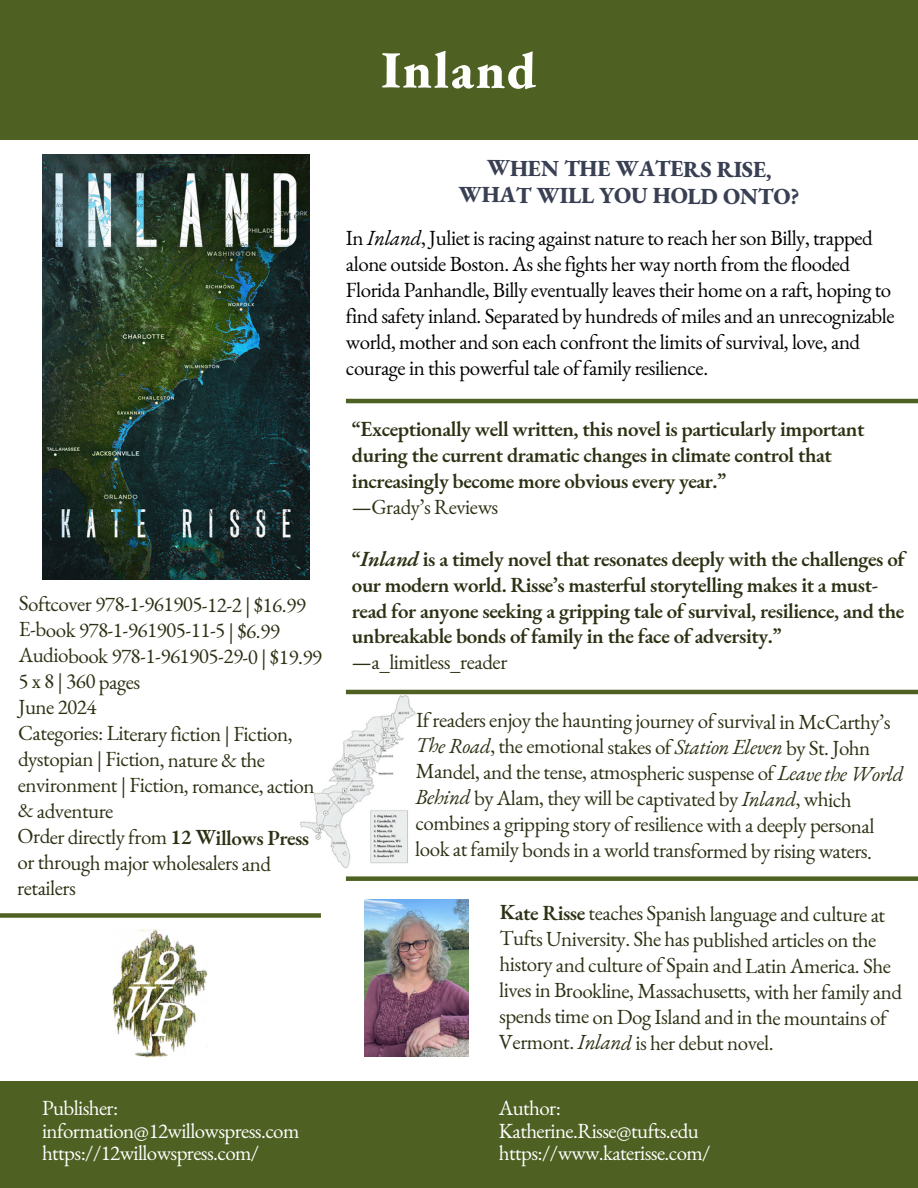
<style>
.page{position:relative;width:918px;height:1188px;background:#fff}
.page>*{position:absolute;margin:0;border:0;box-sizing:border-box;transform-origin:0 0}
.t1{font:800 52.2px "EB Garamond";letter-spacing:.025em;color:#fefefd}
.t2{font:800 22.5px/26.8px "EB Garamond";letter-spacing:-.01em;color:#3a4054;text-align:center}
.t3{font:21px/25.8px "EB Garamond";letter-spacing:-.03em;color:#2d3114}
.t4{font:600 21px/25.8px "EB Garamond";letter-spacing:-.02em;color:#2d3114}
.t5{font:21px/25.8px "EB Garamond";letter-spacing:-.02em;color:#000}
.t6{font:21px "EB Garamond";letter-spacing:-.03em;color:#fefefd}
.t7{font:21px "EB Garamond";letter-spacing:-.03em;color:#fff}
.s1{font-weight:600}
.s2{font-style:italic}
</style>
<div class="page">
<div style="left:0;top:1081px;width:918px;height:107px;background:#4e6022"></div>
<img style="left:301px;top:692px;width:115px;height:177px">
<hr style="left:346px;top:690px;width:572px;height:4px;background:#4e6022">
<div style="left:0;top:913px;width:321px;height:5px;background:#4e6022"></div>
<div style="left:0;top:0;width:918px;height:140px;background:#4e6022"></div>
<hr style="left:346px;top:399px;width:572px;height:4px;background:#4e6022">
<img style="left:112px;top:929px;width:96px;height:129px">
<img style="left:43px;top:154px;width:267px;height:426px">
<img style="left:364px;top:900px;width:105px;height:156px">
<div style="left:346px;top:876px;width:572px;height:5px;background:#4e6022"></div>
<p class="t1" style="left:381px;top:35px;width:157px">Inland</p>
<p class="t3" style="left:19px;top:591px;width:289px">Softcover 978-1-961905-12-2 | $16.99</p>
<p class="t3" style="left:19px;top:617px;width:263px">E-book 978-1-961905-11-5 | $6.99</p>
<p class="t3" style="left:19px;top:643px;width:305px">Audiobook 978-1-961905-29-0 | $19.99</p>
<p class="t3" style="left:19px;top:668px;width:123px">5 x 8 | 360 pages</p>
<p class="t3" style="left:18px;top:694px;width:80px">June 2024</p>
<p class="t3" style="left:18px;top:720px;width:299px">Categories: Literary fiction | Fiction, dystopian | Fiction, nature &amp; the environment | Fiction, romance, action &amp; adventure</p>
<p class="t3" style="left:17px;top:823px;width:294px">Order directly from <span class="s1">12 Willows Press </span>or through major wholesalers and retailers</p>
<p class="t6" style="left:42px;top:1094px;width:78px">Publisher:</p>
<p class="t6" style="left:42px;top:1116px;width:259px">information@12willowspress.com</p>
<p class="t6" style="left:42px;top:1139px;width:219px">https://12willowspress.com/</p>
<p class="t2" style="left:459px;top:155px;width:342px">WHEN THE WATERS RISE,<br>WHAT WILL YOU HOLD ONTO?</p>
<p class="t5" style="left:346px;top:225px;width:550px">In <span class="s2">Inland</span>, Juliet is racing against nature to reach her son Billy, trapped alone outside Boston. As she fights her way north from the flooded Florida Panhandle, Billy eventually leaves their home on a raft, hoping to find safety inland. Separated by hundreds of miles and an unrecognizable world, mother and son each confront the limits of survival, love, and courage in this powerful tale of family resilience.</p>
<p class="t4" style="left:352px;top:416px;width:514px">“Exceptionally well written, this novel is particularly important during the current dramatic changes in climate control that increasingly become more obvious every year.”</p>
<p class="t3" style="left:352px;top:494px;width:148px">—Grady’s Reviews</p>
<p class="t4" style="left:352px;top:546px;width:554px">“<span class="s2">Inland</span> is a timely novel that resonates deeply with the challenges of our modern world. Risse’s masterful storytelling makes it a must&shy;read for anyone seeking a gripping tale of survival, resilience, and the unbreakable bonds of family in the face of adversity.”</p>
<p class="t3" style="left:352px;top:649px;width:157px">—a_limitless_reader</p>
<p class="t3" style="left:415px;top:707px;width:490px">If readers enjoy the haunting journey of survival in McCarthy’s <span class="s2">The Road</span>, the emotional stakes of <span class="s2">Station Eleven</span> by St. John Mandel, and the tense, atmospheric suspense of <span class="s2">Leave the World Behind</span> by Alam, they will be captivated by <span class="s2">Inland</span>, which combines a gripping story of resilience with a deeply personal look at family bonds in a world transformed by rising waters.</p>
<p class="t3" style="left:499px;top:900px;width:405px"><span class="s1">Kate Risse</span> teaches Spanish language and culture at Tufts University. She has published articles on the history and culture of Spain and Latin America. She lives in Brookline, Massachusetts, with her family and spends time on Dog Island and in the mountains of Vermont. <span class="s2">Inland</span> is her debut novel.</p>
<p class="t7" style="left:499px;top:1094px;width:63px">Author:</p>
<p class="t7" style="left:499px;top:1116px;width:201px">Katherine.Risse@tufts.edu</p>
<p class="t7" style="left:499px;top:1139px;width:213px">https://www.katerisse.com/</p>
</div>
